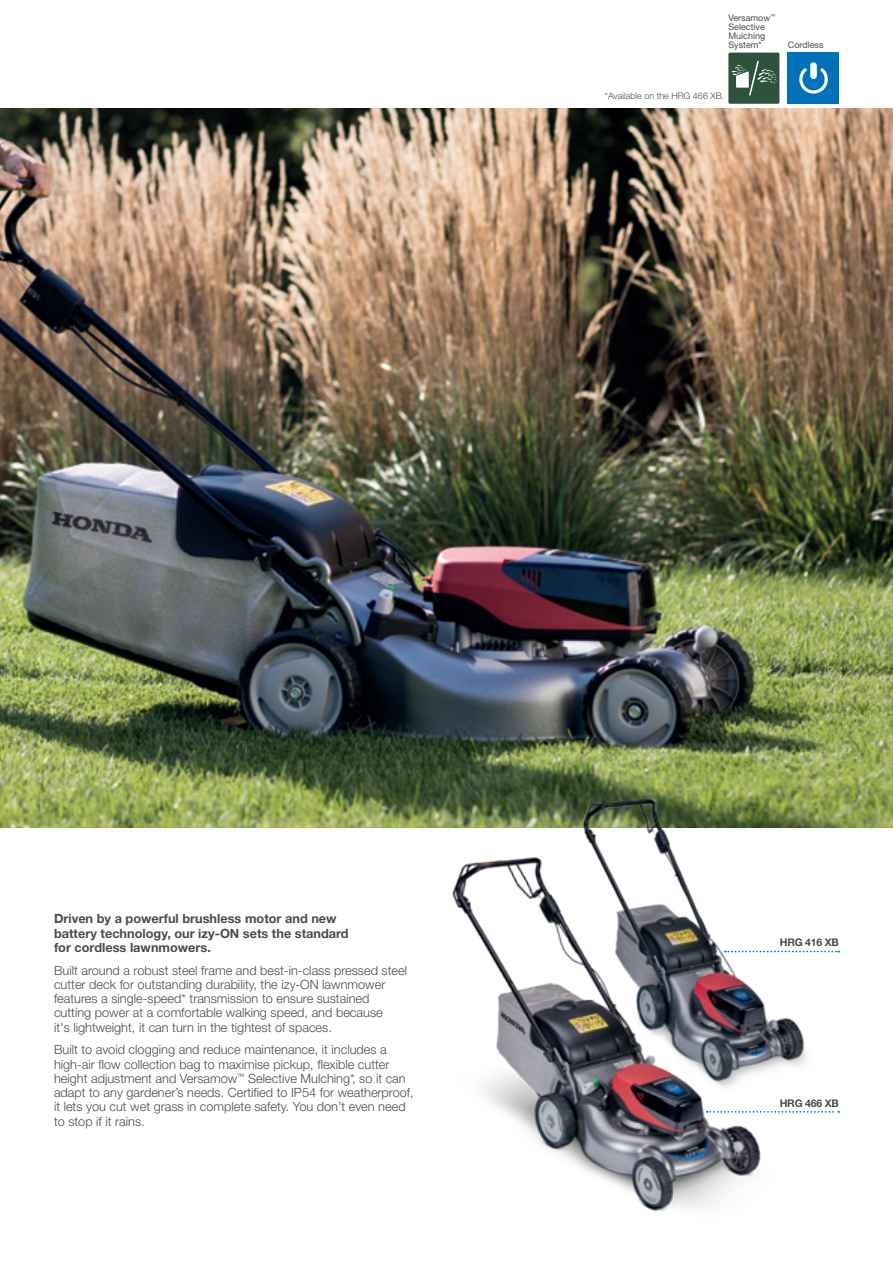
<style>
.page{position:relative;width:893px;height:1263px;background:#fff}
.page>*{position:absolute;margin:0;border:0;box-sizing:border-box;transform-origin:0 0}
.t1{font:300 12.75px/14.2px "Helvetica Neue LT Std";color:#4b4c4d}
.t2{font:700 12.75px/14.2px "Helvetica Neue LT Std";color:#4b4c4d}
.t3{font:700 10.5px "Helvetica Neue LT Std";letter-spacing:-.02em;color:#4b4c4d}
.t4{font:9px/9px "Helvetica Neue LT Std";color:#4b4c4d}
.t5{font:300 9px "Helvetica Neue LT Std";color:#4b4c4d}
</style>
<div class="page">
<img style="left:0;top:109px;width:893px;height:718px">
<div style="left:728px;top:53px;width:51px;height:51px;background:#2e523b;border-radius:2px"></div>
<svg style="left:732px;top:61px;width:45px;height:35px"></svg>
<div style="left:788px;top:53px;width:51px;height:51px;background:#0072bc;border-radius:2px"></div>
<div style="left:810px;top:62px;width:7px;height:17px;background:#fff;border-radius:3px"></div>
<svg style="left:799px;top:68px;width:29px;height:26px"></svg>
<svg style="left:778px;top:1111px;width:61px;height:2px"></svg>
<img style="left:571px;top:793px;width:254px;height:274px">
<img style="left:452px;top:832px;width:324px;height:380px">
<p class="t4" style="left:728px;top:13px;width:49px">Versamow<sup>™<br></sup>Selective<br>Mulching<br>System*</p>
<p class="t4" style="left:788px;top:40px;width:37px">Cordless</p>
<p class="t5" style="left:605px;top:90px;width:121px">*Available on the HRG 466 XB.</p>
<p class="t2" style="left:54px;top:911px;width:296px">Driven by a powerful brushless motor and new battery technology, our izy-ON sets the standard for cordless lawnmowers.</p>
<p class="t1" style="left:54px;top:963px;width:355px">Built around a robust steel frame and best-in-class pressed steel cutter deck for outstanding durability, the izy-ON lawnmower features a single-speed* transmission to ensure sustained cutting power at a comfortable walking speed, and because<br>it's lightweight, it can turn in the tightest of spaces.</p>
<p class="t1" style="left:54px;top:1042px;width:361px">Built to avoid clogging and reduce maintenance, it includes a high-air flow collection bag to maximise pickup, flexible cutter height adjustment and Versamow<sup>™</sup> Selective Mulching*, so it can adapt to any gardener’s needs. Certified to IP54 for weatherproof, it lets you cut wet grass in complete safety. You don’t even need to stop if it rains.</p>
<p class="t3" style="left:780px;top:936px;width:61px">HRG 416 XB</p>
<p class="t3" style="left:780px;top:1096px;width:61px">HRG 466 XB</p>
</div>
